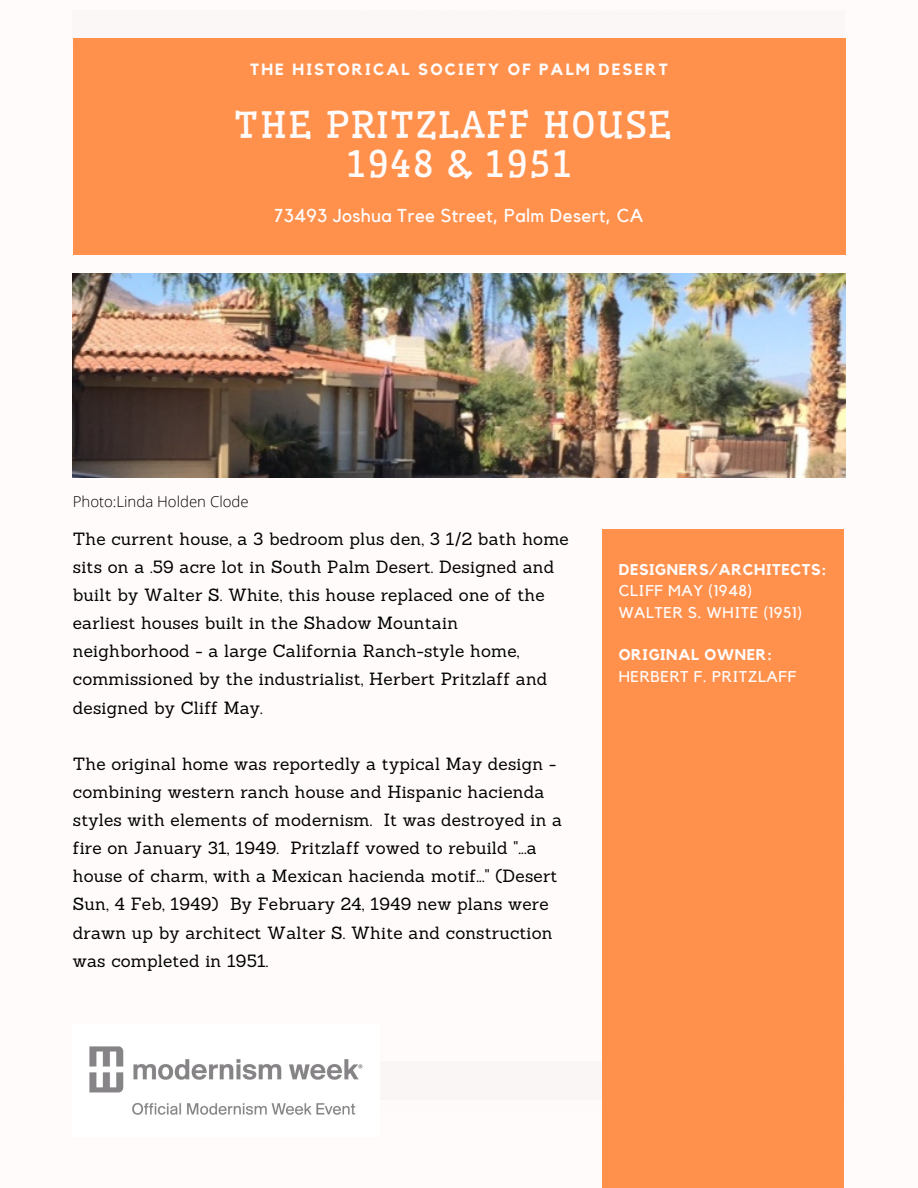
<style>
.page{position:relative;width:918px;height:1188px;background:#fffbfa}
.page>*{position:absolute;margin:0;border:0;box-sizing:border-box;transform-origin:0 0}
.t1{font:36.15px "Wellfleet";letter-spacing:.04em;color:#fffbfa}
.t2{font:18.6px "Kollektif";letter-spacing:.02em;color:#fffbfa}
.t3{font:17.25px/28.2px "Sanchez";letter-spacing:.01em;color:#000}
.t4{font:700 16.2px "Kollektif";letter-spacing:.13em;color:#fffbfa}
.t5{font:15.6px "Kollektif";letter-spacing:.04em;color:#fffbfa}
.t6{font:700 15.6px "Kollektif";letter-spacing:.04em;color:#fffbfa}
.t7{font:300 15px "Open Sans";color:#000}
</style>
<div class="page">
<div style="left:73px;top:38px;width:773px;height:216px;background:#ff914d"></div>
<img style="left:73px;top:274px;width:773px;height:204px">
<div style="left:603px;top:529px;width:241px;height:659px;background:#ff914d"></div>
<img style="left:89px;top:1046px;width:274px;height:69px">
<p class="t4" style="left:250px;top:62px;width:419px">THE HISTORICAL SOCIETY OF PALM DESERT</p>
<p class="t1" style="left:234px;top:102px;width:439px">THE PRITZLAFF HOUSE</p>
<p class="t1" style="left:345px;top:142px;width:229px">1948 &amp; 1951</p>
<p class="t2" style="left:274px;top:207px;width:371px">73493 Joshua Tree Street, Palm Desert, CA</p>
<p class="t7" style="left:73px;top:491px;width:177px">Photo:Linda Holden Clode</p>
<p class="t3" style="left:73px;top:524px;width:498px">The current house, a 3 bedroom plus den, 3 1/2 bath home sits on a .59 acre lot in South Palm Desert. Designed and built by Walter S. White, this house replaced one of the earliest houses built in the Shadow Mountain neighborhood - a large California Ranch-style home, commissioned by the industrialist, Herbert Pritzlaff and designed by Cliff May.</p>
<p class="t3" style="left:73px;top:749px;width:491px">The original home was reportedly a typical May design - combining western ranch house and Hispanic hacienda styles with elements of modernism. It was destroyed in a fire on January 31, 1949. Pritzlaff vowed to rebuild "...a house of charm, with a Mexican hacienda motif..." (Desert Sun, 4 Feb, 1949) By February 24, 1949 new plans were drawn up by architect Walter S. White and construction was completed in 1951.</p>
<p class="t6" style="left:619px;top:562px;width:209px">DESIGNERS/ARCHITECTS:</p>
<p class="t5" style="left:619px;top:584px;width:135px">CLIFF MAY (1948)</p>
<p class="t5" style="left:619px;top:605px;width:185px">WALTER S. WHITE (1951)</p>
<p class="t6" style="left:619px;top:648px;width:155px">ORIGINAL OWNER:</p>
<p class="t5" style="left:619px;top:669px;width:179px">HERBERT F. PRITZLAFF</p>
</div>
